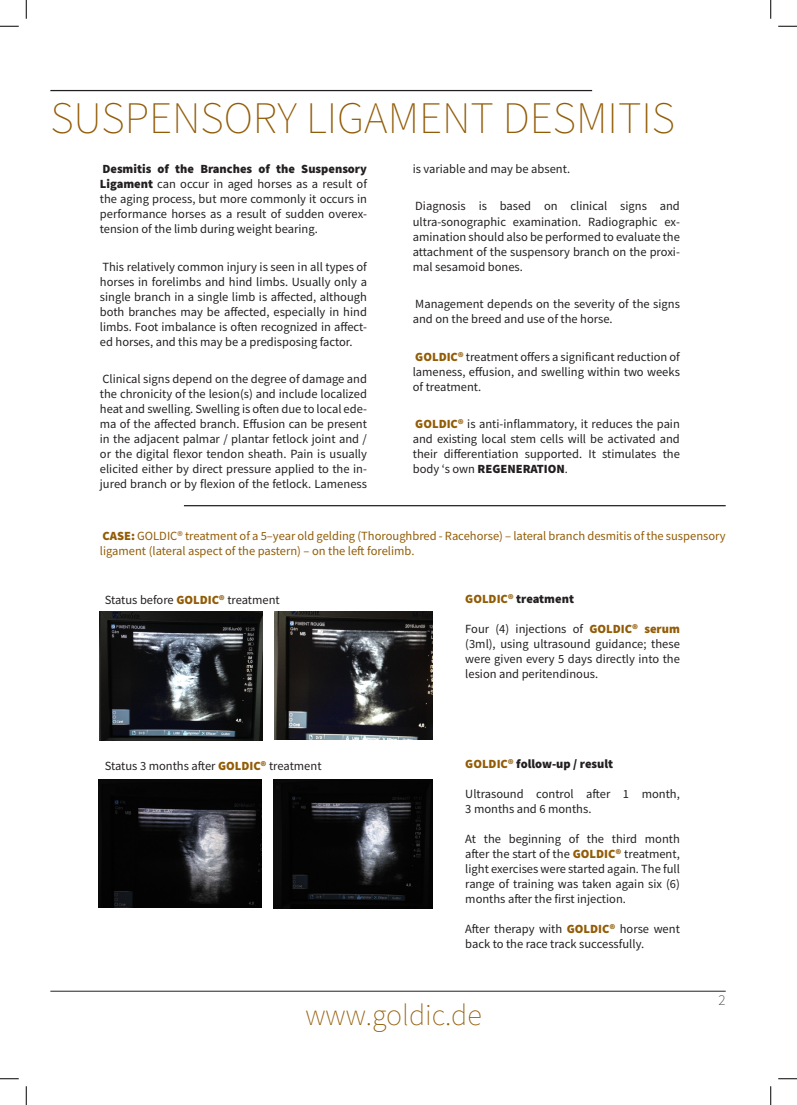
<style>
.page{position:relative;width:797px;height:1105px;background:#fff}
.page>*{position:absolute;margin:0;border:0;box-sizing:border-box;transform-origin:0 0}
.mn_Thin_Title{font:200 45px "Source Sans Pro";color:#925c06}
.s_Pagenumber{font:200 30px "Source Sans Pro";color:#925c06}
.t1{font:200 15px "Source Sans Pro";color:#231f20}
.mn_Plaint_text_justi{font:12.5px/15px "Source Sans Pro";color:#231f20;text-align:justify}
.s_Pagenumber-2{font:12.5px/15px "Source Sans Pro";color:#231f20;text-align:justify}
.mn_Lading_text{font:12.5px/15px "Source Sans Pro";color:#925c06}
.s_Pagenumber-3{font:900 12.5px "Source Sans Pro";color:#231f20}
.s1{font-weight:900}
.s2{font-weight:900;color:#925c06}
.s3{color:#925c06}
</style>
<div class="page">
<hr style="left:50px;top:991px;width:675px;height:1px;background:#231f20">
<hr style="left:50px;top:90px;width:542px;height:1px;background:#231f20">
<hr style="left:184px;top:505px;width:541px;height:1px;background:#231f20">
<img style="left:100px;top:611px;width:162px;height:129px">
<img style="left:274px;top:611px;width:158px;height:128px">
<img style="left:98px;top:780px;width:163px;height:128px">
<img style="left:273px;top:780px;width:159px;height:129px">
<svg style="left:0;top:25px;width:19px;height:2px"></svg>
<svg style="left:778px;top:25px;width:19px;height:2px"></svg>
<svg style="left:0;top:1078px;width:19px;height:1px"></svg>
<svg style="left:778px;top:1078px;width:19px;height:1px"></svg>
<svg style="left:25px;top:0;width:2px;height:19px"></svg>
<svg style="left:25px;top:1086px;width:2px;height:19px"></svg>
<svg style="left:770px;top:0;width:1px;height:19px"></svg>
<svg style="left:770px;top:1086px;width:1px;height:19px"></svg>
<p class="mn_Thin_Title" style="left:50px;top:91px;width:626px">SUSPENSORY LIGAMENT DESMITIS</p>
<p class="mn_Plaint_text_justi" style="left:100px;top:161px;width:269px"><span class="s1">Desmitis of the Branches of the Suspensory Ligament</span> can occur in aged horses as a result of the aging process, but more commonly it occurs in performance horses as a result of sudden overex&shy;tension of the limb during weight bearing.</p>
<p class="mn_Plaint_text_justi" style="left:100px;top:259px;width:268px">This relatively common injury is seen in all types of horses in forelimbs and hind limbs. Usually only a single branch in a single limb is affected, although both branches may be affected, especially in hind limbs. Foot imbalance is often recognized in affect&shy;ed horses, and this may be a predisposing factor.</p>
<p class="mn_Plaint_text_justi" style="left:100px;top:371px;width:269px">Clinical signs depend on the degree of damage and the chronicity of the lesion(s) and include localized heat and swelling. Swelling is often due to local ede&shy;ma of the affected branch. Effusion can be present in the adjacent palmar / plantar fetlock joint and / or the digital flexor tendon sheath. Pain is usually elicited either by direct pressure applied to the in&shy;jured branch or by flexion of the fetlock. Lameness</p>
<p class="mn_Plaint_text_justi" style="left:413px;top:161px;width:159px">is variable and may be absent.</p>
<p class="mn_Plaint_text_justi" style="left:413px;top:199px;width:268px">Diagnosis is based on clinical signs and ultra-sonographic examination. Radiographic ex&shy;amination should also be performed to evaluate the attachment of the suspensory branch on the proxi&shy;mal sesamoid bones.</p>
<p class="mn_Plaint_text_justi" style="left:413px;top:296px;width:268px">Management depends on the severity of the signs and on the breed and use of the horse.</p>
<p class="mn_Plaint_text_justi" style="left:413px;top:349px;width:268px"><span class="s2">GOLDIC®</span> treatment offers a significant reduction of lameness, effusion, and swelling within two weeks of treatment.</p>
<p class="mn_Plaint_text_justi" style="left:413px;top:416px;width:268px"><span class="s2">GOLDIC®</span> is anti-inflammatory, it reduces the pain and existing local stem cells will be activated and their differentiation supported. It stimulates the body ‘s own <span class="s1">REGENERATION</span>.</p>
<p class="mn_Lading_text" style="left:100px;top:528px;width:627px"><span class="s1">CASE:</span> GOLDIC® treatment of a 5–year old gelding (Thoroughbred - Racehorse) – lateral branch desmitis of the suspensory ligament (lateral aspect of the pastern) – on the left forelimb.</p>
<p class="s_Pagenumber-2" style="left:105px;top:592px;width:176px">Status before <span class="s2">GOLDIC®</span> treatment</p>
<p class="s_Pagenumber-3" style="left:465px;top:590px;width:110px"><span class="s3">GOLDIC®</span> treatment</p>
<p class="s_Pagenumber-2" style="left:465px;top:621px;width:216px">Four (4) injections of <span class="s2">GOLDIC® serum </span>(3ml), using ultrasound guidance; these were given every 5 days directly into the lesion and peritendinous.</p>
<p class="s_Pagenumber-2" style="left:105px;top:758px;width:218px">Status 3 months after <span class="s2">GOLDIC®</span> treatment</p>
<p class="s_Pagenumber-3" style="left:465px;top:755px;width:149px"><span class="s3">GOLDIC®</span> follow-up / result</p>
<p class="s_Pagenumber-2" style="left:465px;top:786px;width:216px">Ultrasound control after 1 month,<br>3 months and 6 months.</p>
<p class="s_Pagenumber-2" style="left:465px;top:831px;width:216px">At the beginning of the third month after the start of the <span class="s2">GOLDIC®</span> treatment, light exercises were started again. The full range of training was taken again six (6) months after the first injection.</p>
<p class="s_Pagenumber-2" style="left:465px;top:921px;width:216px">After therapy with <span class="s2">GOLDIC®</span> horse went back to the race track successfully.</p>
<p class="s_Pagenumber" style="left:305px;top:997px;width:178px">www.goldic.de</p>
<p class="t1" style="left:718px;top:991px;width:9px">2</p>
</div>
